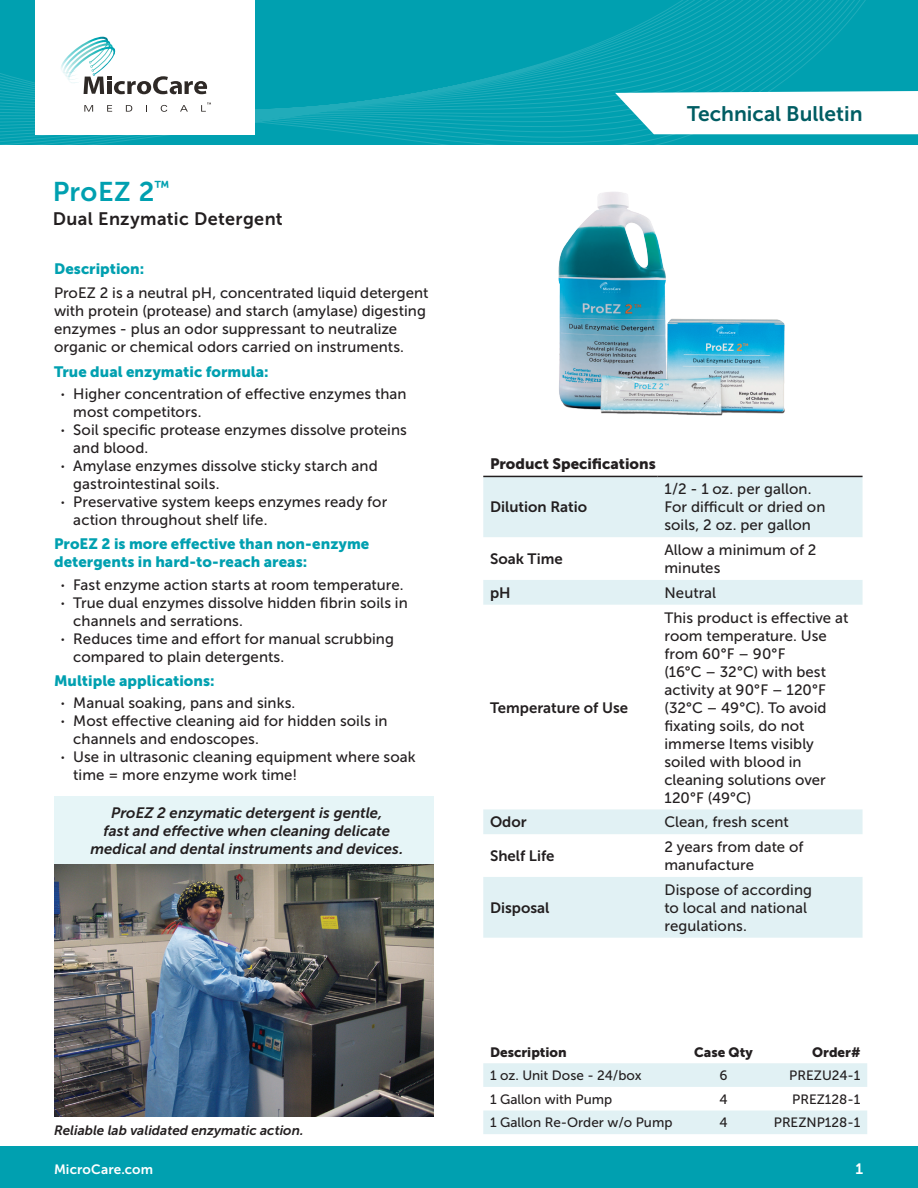
<style>
.page{position:relative;width:918px;height:1188px;background:#fff}
.page>*{position:absolute;margin:0;border:0;box-sizing:border-box;transform-origin:0 0}
.t1{font:27px "Museo Sans 700";letter-spacing:.02em;color:#00a0b0}
.t2{font:21px "Museo Sans 700";color:#005d63}
.t3{font:18px "Museo Sans 700";letter-spacing:.02em;color:#231f20}
.t4{font:15px/18px "Museo Sans 500";letter-spacing:.005em;color:#231f20}
.t5{font:15px "Museo Sans 900";letter-spacing:.005em;color:#00a0b0}
.t6{font:italic 15px/18px "Museo Sans 700";color:#231f20;text-align:center}
.t7{font:15px "Museo Sans 700";color:#231f20}
.t8{font:15px "Museo Sans 900";color:#231f20}
.t9{font:15px "Museo Sans 700";color:#fff}
.t10{font:13.5px "Museo Sans 500";color:#231f20}
.t11{font:italic 13.5px "Museo Sans 700";color:#231f20}
.t12{font:13.5px "Museo Sans 900";color:#231f20}
.t13{font:13.5px "Museo Sans 700";letter-spacing:.01em;color:#fff}
.s1{font-family:"Helvetica Neue";font-weight:700}
</style>
<div class="page">
<svg style="left:0;top:0;width:918px;height:145px;background:#05a1b1"></svg>
<div style="left:35px;top:0;width:220px;height:134px;background:#fff"></div>
<svg style="left:61px;top:36px;width:146px;height:58px"></svg>
<svg style="left:84px;top:105px;width:9px;height:7px"></svg>
<svg style="left:107px;top:105px;width:5px;height:7px"></svg>
<svg style="left:126px;top:105px;width:6px;height:7px"></svg>
<svg style="left:161px;top:105px;width:6px;height:7px"></svg>
<svg style="left:180px;top:105px;width:8px;height:7px"></svg>
<svg style="left:201px;top:103px;width:10px;height:9px"></svg>
<svg style="left:615px;top:91px;width:303px;height:43px"></svg>
<div style="left:0;top:1146px;width:918px;height:42px;background:#00a0b0"></div>
<img style="left:558px;top:192px;width:227px;height:224px">
<div style="left:54px;top:796px;width:380px;height:68px;background:#e6f5f7"></div>
<svg style="left:483px;top:477px;width:380px;height:461px"></svg>
<hr style="left:483px;top:476px;width:175px;height:1px;background:#231f20">
<hr style="left:658px;top:476px;width:205px;height:1px;background:#231f20">
<img style="left:54px;top:864px;width:380px;height:253px">
<svg style="left:483px;top:1063px;width:384px;height:71px"></svg>
<p class="t1" style="left:53px;top:177px;width:118px">ProEZ 2<sup>™</sup></p>
<p class="t3" style="left:53px;top:209px;width:232px">Dual Enzymatic Detergent</p>
<p class="t5" style="left:54px;top:260px;width:92px">Description:</p>
<p class="t4" style="left:54px;top:284px;width:376px">ProEZ 2 is a neutral pH, concentrated liquid detergent with protein (protease) and starch (amylase) digesting enzymes - plus an odor suppressant to neutralize organic or chemical odors carried on instruments.</p>
<p class="t5" style="left:54px;top:363px;width:216px">True dual enzymatic formula:</p>
<p class="t4" style="left:73px;top:385px;width:335px;text-indent:-13px"><span class="s1">·</span> Higher concentration of effective enzymes than most competitors.</p>
<p class="t4" style="left:73px;top:421px;width:335px;text-indent:-13px"><span class="s1">·</span> Soil specific protease enzymes dissolve proteins and blood.</p>
<p class="t4" style="left:73px;top:457px;width:306px;text-indent:-13px"><span class="s1">·</span> Amylase enzymes dissolve sticky starch and gastrointestinal soils.</p>
<p class="t4" style="left:73px;top:493px;width:315px;text-indent:-13px"><span class="s1">·</span> Preservative system keeps enzymes ready for action throughout shelf life.</p>
<p class="t5" style="left:54px;top:536px;width:317px">ProEZ 2 is more effective than non-enzyme</p>
<p class="t5" style="left:54px;top:554px;width:255px">detergents in hard-to-reach areas:</p>
<p class="t4" style="left:61px;top:576px;width:344px"><span class="s1">·</span> Fast enzyme action starts at room temperature.</p>
<p class="t4" style="left:73px;top:594px;width:336px;text-indent:-13px"><span class="s1">·</span> True dual enzymes dissolve hidden fibrin soils in channels and serrations.</p>
<p class="t4" style="left:73px;top:630px;width:322px;text-indent:-13px"><span class="s1">·</span> Reduces time and effort for manual scrubbing compared to plain detergents.</p>
<p class="t5" style="left:54px;top:672px;width:162px">Multiple applications:</p>
<p class="t4" style="left:61px;top:694px;width:236px"><span class="s1">·</span> Manual soaking, pans and sinks.</p>
<p class="t4" style="left:73px;top:712px;width:316px;text-indent:-13px"><span class="s1">·</span> Most effective cleaning aid for hidden soils in channels and endoscopes.</p>
<p class="t4" style="left:73px;top:748px;width:344px;text-indent:-13px"><span class="s1">·</span> Use in ultrasonic cleaning equipment where soak time = more enzyme work time!</p>
<p class="t6" style="left:90px;top:804px;width:314px">ProEZ 2 enzymatic detergent is gentle,<br>fast and effective when cleaning delicate medical and dental instruments and devices.</p>
<p class="t11" style="left:54px;top:1123px;width:251px">Reliable lab validated enzymatic action.</p>
<h2 class="t2" style="left:687px;top:102px;width:177px">Technical Bulletin</h2>
<p class="t8" style="left:490px;top:455px;width:167px">Product Specifications</p>
<p class="t7" style="left:490px;top:499px;width:99px">Dilution Ratio</p>
<p class="t4" style="left:664px;top:480px;width:162px">1/2 - 1 oz. per gallon.<br>For difficult or dried on soils, 2 oz. per gallon</p>
<p class="t7" style="left:490px;top:551px;width:74px">Soak Time</p>
<p class="t4" style="left:664px;top:541px;width:154px">Allow a minimum of 2 minutes</p>
<p class="t7" style="left:490px;top:584px;width:22px">pH</p>
<p class="t4" style="left:664px;top:584px;width:53px">Neutral</p>
<p class="t7" style="left:490px;top:699px;width:140px">Temperature of Use</p>
<p class="t4" style="left:664px;top:609px;width:185px">This product is effective at room temperature. Use from 60°F – 90°F</p>
<p class="t4" style="left:664px;top:663px;width:164px">(16°C – 32°C) with best activity at 90°F – 120°F (32°C – 49°C). To avoid fixating soils, do not immerse Items visibly soiled with blood in cleaning solutions over<br>120°F (49°C)</p>
<p class="t7" style="left:490px;top:814px;width:38px">Odor</p>
<p class="t4" style="left:664px;top:813px;width:126px">Clean, fresh scent</p>
<p class="t7" style="left:490px;top:848px;width:66px">Shelf Life</p>
<p class="t4" style="left:664px;top:838px;width:140px">2 years from date of manufacture</p>
<p class="t7" style="left:490px;top:899px;width:61px">Disposal</p>
<p class="t4" style="left:664px;top:881px;width:149px">Dispose of according to local and national regulations.</p>
<p class="t12" style="left:490px;top:1044px;width:78px">Description</p>
<p class="t12" style="left:694px;top:1044px;width:60px">Case Qty</p>
<p class="t12" style="left:812px;top:1044px;width:50px">Order#</p>
<p class="t10" style="left:490px;top:1068px;width:153px">1 oz. Unit Dose - 24/box</p>
<p class="t10" style="left:719px;top:1068px;width:10px">6</p>
<p class="t10" style="left:789px;top:1068px;width:73px">PREZU24-1</p>
<p class="t10" style="left:490px;top:1092px;width:124px">1 Gallon with Pump</p>
<p class="t10" style="left:719px;top:1092px;width:10px">4</p>
<p class="t10" style="left:792px;top:1092px;width:70px">PREZ128-1</p>
<p class="t10" style="left:490px;top:1115px;width:184px">1 Gallon Re-Order w/o Pump</p>
<p class="t10" style="left:719px;top:1115px;width:10px">4</p>
<p class="t10" style="left:774px;top:1115px;width:88px">PREZNP128-1</p>
<p class="t13" style="left:54px;top:1161px;width:101px">MicroCare.com</p>
<p class="t9" style="left:855px;top:1161px;width:9px">1</p>
</div>
